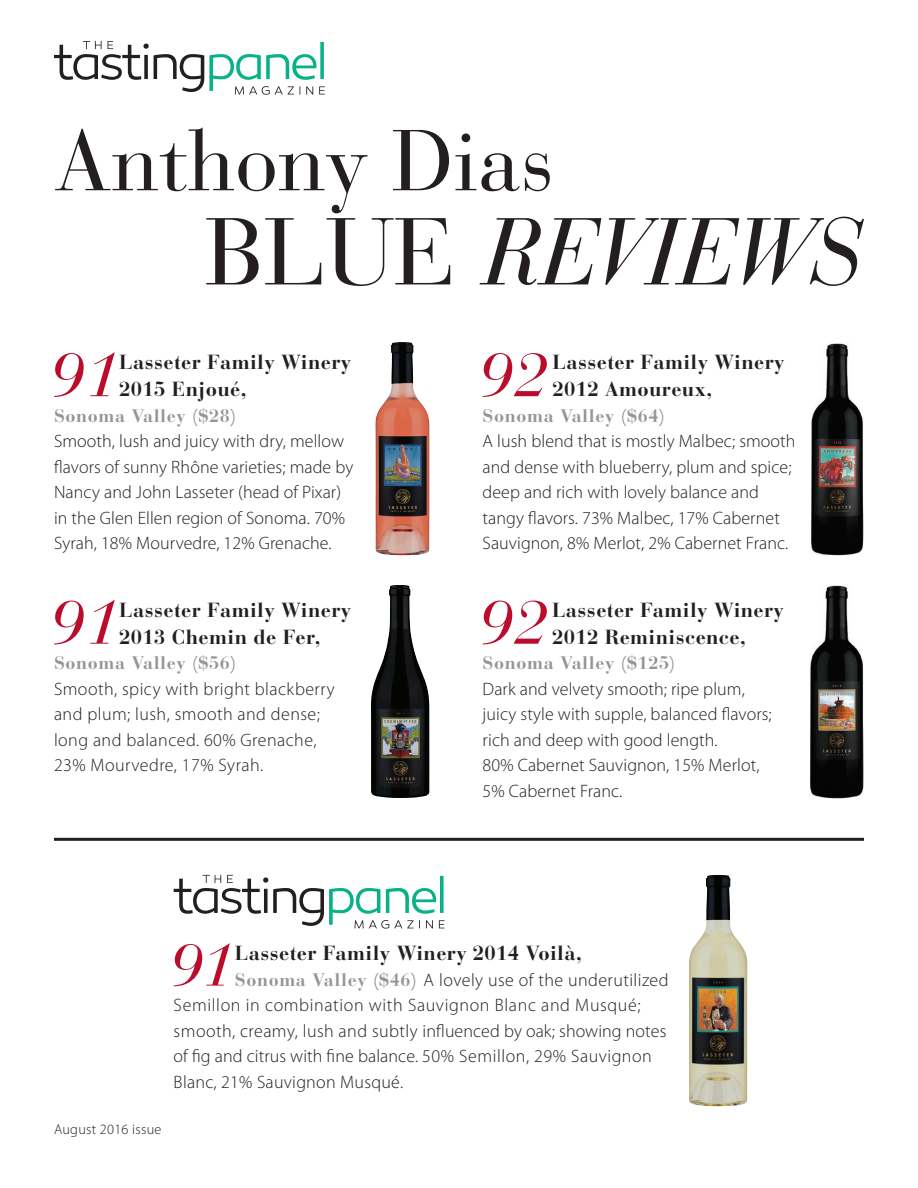
<style>
.page{position:relative;width:918px;height:1188px;background:#fff}
.page>*{position:absolute;margin:0;border:0;box-sizing:border-box;transform-origin:0 0}
.t1{font:italic 60.75px "Bauer Bodoni";letter-spacing:.015em;color:#ba0d2c}
.t2{font:italic 58.5px "Bauer Bodoni";color:#ba0d2c}
.t3{font:700 20.25px/27px "Bauer Bodoni";letter-spacing:.02em;color:#231f20}
.t4{font:300 18px/25.5px "Myriad Pro";letter-spacing:.005em;color:#231f20}
.t5{font:300 18px/25.5px "Myriad Pro";letter-spacing:.025em;color:#231f20}
.t6{font:700 18px "Bauer Bodoni";letter-spacing:.035em;color:#939598}
.t7{font:300 14.25px "Myriad Pro";letter-spacing:.02em;color:#231f20}
.s1{font-family:"Bauer Bodoni";font-weight:700;color:#939598}
</style>
<div class="page">
<svg style="left:54px;top:41px;width:271px;height:54px"></svg>
<svg style="left:174px;top:875px;width:271px;height:54px"></svg>
<img style="left:689px;top:875px;width:59px;height:231px">
<svg style="left:55px;top:127px;width:809px;height:159px"></svg>
<hr style="left:54px;top:838px;width:810px;height:3px;background:#231f20">
<img style="left:375px;top:342px;width:54px;height:213px">
<img style="left:811px;top:343px;width:53px;height:212px">
<img style="left:371px;top:585px;width:59px;height:213px">
<img style="left:810px;top:585px;width:54px;height:213px">
<h1 class="t1" style="left:50px;top:339px;width:70px">91</h1>
<p class="t3" style="left:119px;top:349px;width:233px">Lasseter Family Winery<br>2015 Enjoué,</p>
<p class="t6" style="left:54px;top:405px;width:184px">Sonoma Valley ($28)</p>
<p class="t4" style="left:54px;top:429px;width:301px">Smooth, lush and juicy with dry, mellow flavors of sunny Rhône varieties; made by Nancy and John Lasseter (head of Pixar) in the Glen Ellen region of Sonoma. 70% Syrah, 18% Mourvedre, 12% Grenache.</p>
<h1 class="t1" style="left:50px;top:586px;width:70px">91</h1>
<p class="t3" style="left:119px;top:596px;width:233px">Lasseter Family Winery<br>2013 Chemin de Fer,</p>
<p class="t6" style="left:54px;top:652px;width:184px">Sonoma Valley ($56)</p>
<p class="t5" style="left:54px;top:676px;width:282px">Smooth, spicy with bright blackberry and plum; lush, smooth and dense; long and balanced. 60% Grenache,<br>23% Mourvedre, 17% Syrah.</p>
<h1 class="t1" style="left:479px;top:339px;width:70px">92</h1>
<p class="t3" style="left:553px;top:349px;width:233px">Lasseter Family Winery<br>2012 Amoureux,</p>
<p class="t6" style="left:483px;top:405px;width:184px">Sonoma Valley ($64)</p>
<p class="t4" style="left:483px;top:429px;width:315px">A lush blend that is mostly Malbec; smooth and dense with blueberry, plum and spice; deep and rich with lovely balance and tangy flavors. 73% Malbec, 17% Cabernet Sauvignon, 8% Merlot, 2% Cabernet Franc.</p>
<h1 class="t1" style="left:479px;top:586px;width:70px">92</h1>
<p class="t3" style="left:552px;top:596px;width:233px">Lasseter Family Winery<br>2012 Reminiscence,</p>
<p class="t6" style="left:483px;top:652px;width:195px">Sonoma Valley ($125)</p>
<p class="t4" style="left:483px;top:676px;width:291px">Dark and velvety smooth; ripe plum, juicy style with supple, balanced flavors; rich and deep with good length.<br>80% Cabernet Sauvignon, 15% Merlot, 5% Cabernet Franc.</p>
<h2 class="t2" style="left:170px;top:930px;width:65px">91</h2>
<p class="t3" style="left:235px;top:940px;width:348px">Lasseter Family Winery 2014 Voilà,</p>
<p class="t5" style="left:174px;top:967px;width:496px;text-indent:61px"><span class="s1">Sonoma Valley ($46)</span> A lovely use of the underutilized Semillon in combination with Sauvignon Blanc and Musqué; smooth, creamy, lush and subtly influenced by oak; showing notes of fig and citrus with fine balance. 50% Semillon, 29% Sauvignon Blanc, 21% Sauvignon Musqué.</p>
<p class="t7" style="left:54px;top:1122px;width:109px">August 2016 issue</p>
</div>
